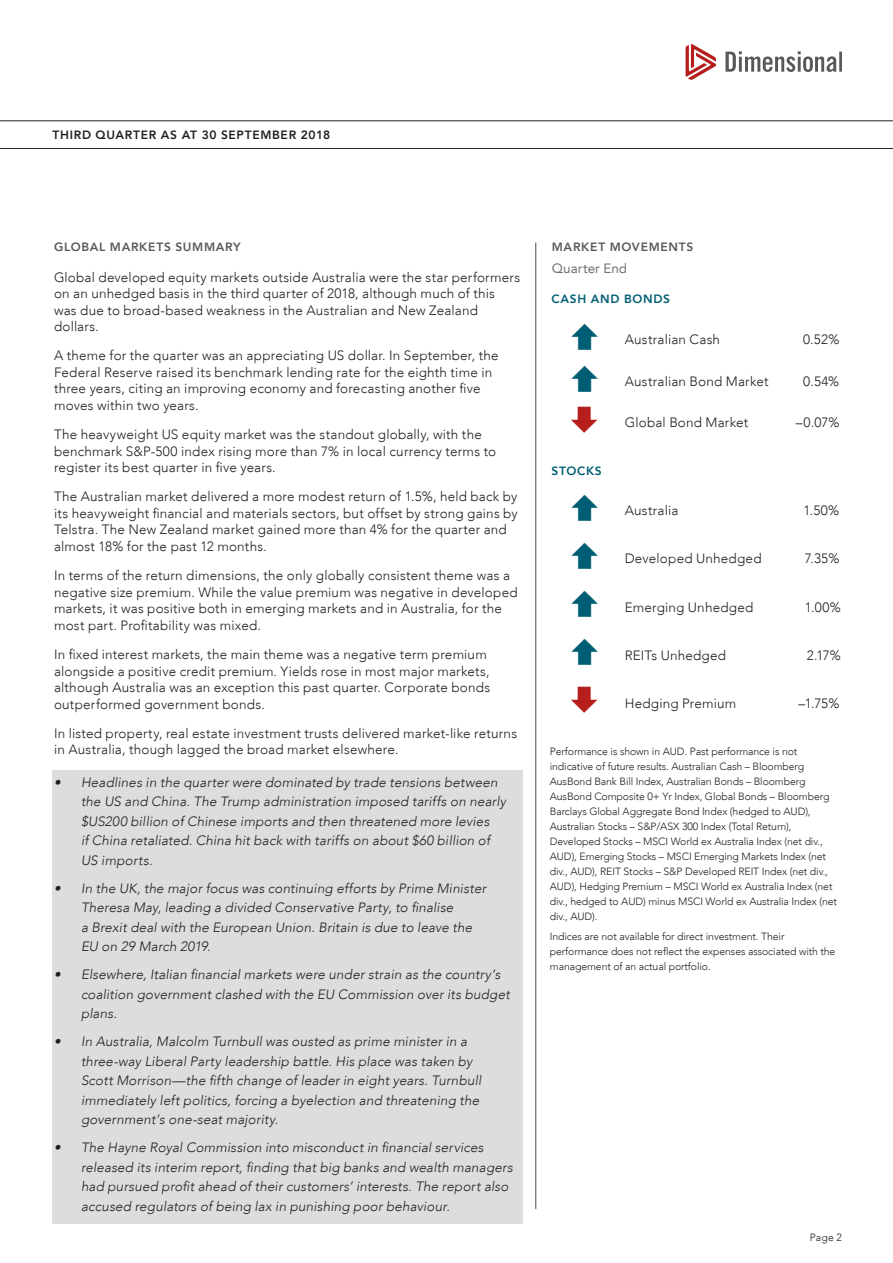
<style>
.page{position:relative;width:893px;height:1263px;background:#fff}
.page>*{position:absolute;margin:0;border:0;box-sizing:border-box;transform-origin:0 0}
.Body_9pt_12{font:300 13.5px/16.5px "Avenir LT";letter-spacing:.015em;color:#231f20}
.t1{font:italic 300 13.5px/19.5px "Avenir LT";letter-spacing:.01em;color:#231f20}
.t2{font:13.5px "Avenir LT";color:#727272}
.Header_1{font:800 12px "Avenir LT";letter-spacing:.06em;color:#595959}
.t3{font:800 12px "Avenir LT";letter-spacing:.055em;color:#231f20}
.Heading_2{font:800 12px "Avenir LT";letter-spacing:.06em;color:#005e74}
.Table_Footnote{font:300 10.5px/15px "Avenir LT";letter-spacing:-.01em;color:#231f20}
</style>
<div class="page">
<svg style="left:686px;top:44px;width:30px;height:36px"></svg>
<svg style="left:725px;top:51px;width:117px;height:21px"></svg>
<hr style="left:0;top:121px;width:893px;height:1px;background:#231f20">
<hr style="left:0;top:148px;width:893px;height:1px;background:#231f20">
<hr style="left:535px;top:242px;width:1px;height:967px;background:#4b4c4d">
<div style="left:52px;top:770px;width:470px;height:454px;background:#dcdddf"></div>
<p class="t3" style="left:53px;top:128px;width:279px">THIRD QUARTER AS AT 30 SEPTEMBER 2018</p>
<p class="Header_1" style="left:54px;top:240px;width:188px">GLOBAL MARKETS SUMMARY</p>
<p class="Body_9pt_12" style="left:54px;top:269px;width:468px">Global developed equity markets outside Australia were the star performers on an unhedged basis in the third quarter of 2018, although much of this was due to broad-based weakness in the Australian and New Zealand dollars.</p>
<p class="Body_9pt_12" style="left:54px;top:348px;width:446px">A theme for the quarter was an appreciating US dollar. In September, the Federal Reserve raised its benchmark lending rate for the eighth time in three years, citing an improving economy and forecasting another five moves within two years.</p>
<p class="Body_9pt_12" style="left:54px;top:426px;width:444px">The heavyweight US equity market was the standout globally, with the benchmark S&amp;P-500 index rising more than 7% in local currency terms to register its best quarter in five years.</p>
<p class="Body_9pt_12" style="left:54px;top:489px;width:465px">The Australian market delivered a more modest return of 1.5%, held back by its heavyweight financial and materials sectors, but offset by strong gains by Telstra. The New Zealand market gained more than 4% for the quarter and almost 18% for the past 12 months.</p>
<p class="Body_9pt_12" style="left:54px;top:567px;width:465px">In terms of the return dimensions, the only globally consistent theme was a negative size premium. While the value premium was negative in developed markets, it was positive both in emerging markets and in Australia, for the most part. Profitability was mixed.</p>
<p class="Body_9pt_12" style="left:54px;top:646px;width:438px">In fixed interest markets, the main theme was a negative term premium alongside a positive credit premium. Yields rose in most major markets, although Australia was an exception this past quarter. Corporate bonds outperformed government bonds.</p>
<p class="Body_9pt_12" style="left:54px;top:725px;width:465px">In listed property, real estate investment trusts delivered market-like returns in Australia, though lagged the broad market elsewhere.</p>
<p class="t1" style="left:81px;top:772px;width:427px;text-indent:-27px">• Headlines in the quarter were dominated by trade tensions between the US and China. The Trump administration imposed tariffs on nearly $US200 billion of Chinese imports and then threatened more levies<br>if China retaliated. China hit back with tariffs on about $60 billion of US imports.</p>
<p class="t1" style="left:81px;top:878px;width:407px;text-indent:-27px">• In the UK, the major focus was continuing efforts by Prime Minister Theresa May, leading a divided Conservative Party, to finalise<br>a Brexit deal with the European Union. Britain is due to leave the EU on 29 March 2019.</p>
<p class="t1" style="left:81px;top:965px;width:430px;text-indent:-27px">• Elsewhere, Italian financial markets were under strain as the country’s coalition government clashed with the EU Commission over its budget plans.</p>
<p class="t1" style="left:81px;top:1032px;width:402px;text-indent:-27px">• In Australia, Malcolm Turnbull was ousted as prime minister in a three-way Liberal Party leadership battle. His place was taken by Scott Morrison—the fifth change of leader in eight years. Turnbull immediately left politics, forcing a byelection and threatening the government’s one-seat majority.</p>
<p class="t1" style="left:81px;top:1138px;width:433px;text-indent:-27px">• The Hayne Royal Commission into misconduct in financial services released its interim report, finding that big banks and wealth managers had pursued profit ahead of their customers’ interests. The report also accused regulators of being lax in punishing poor behaviour.</p>
<p class="Header_1" style="left:552px;top:240px;width:143px">MARKET MOVEMENTS</p>
<p class="t2" style="left:552px;top:260px;width:77px">Quarter End</p>
<p class="Heading_2" style="left:551px;top:291px;width:120px">CASH AND BONDS</p>
<p class="Body_9pt_12" style="left:625px;top:331px;width:97px">Australian Cash</p>
<p class="Body_9pt_12" style="left:803px;top:331px;width:38px">0.52%</p>
<p class="Body_9pt_12" style="left:625px;top:373px;width:145px">Australian Bond Market</p>
<p class="Body_9pt_12" style="left:803px;top:373px;width:38px">0.54%</p>
<p class="Heading_2" style="left:551px;top:464px;width:52px">STOCKS</p>
<p class="Body_9pt_12" style="left:625px;top:414px;width:125px">Global Bond Market</p>
<p class="Body_9pt_12" style="left:796px;top:414px;width:45px">–0.07%</p>
<p class="Body_9pt_12" style="left:625px;top:502px;width:55px">Australia</p>
<p class="Body_9pt_12" style="left:803px;top:502px;width:37px">1.50%</p>
<p class="Body_9pt_12" style="left:625px;top:551px;width:138px">Developed Unhedged</p>
<p class="Body_9pt_12" style="left:805px;top:551px;width:36px">7.35%</p>
<p class="Body_9pt_12" style="left:625px;top:599px;width:130px">Emerging Unhedged</p>
<p class="Body_9pt_12" style="left:805px;top:599px;width:38px">1.00%</p>
<p class="Body_9pt_12" style="left:625px;top:647px;width:103px">REITs Unhedged</p>
<p class="Body_9pt_12" style="left:807px;top:647px;width:35px">2.17%</p>
<p class="Body_9pt_12" style="left:625px;top:695px;width:113px">Hedging Premium</p>
<p class="Body_9pt_12" style="left:798px;top:695px;width:42px">–1.75%</p>
<p class="Table_Footnote" style="left:550px;top:744px;width:289px">Performance is shown in AUD. Past performance is not indicative of future results. Australian Cash – Bloomberg AusBond Bank Bill Index, Australian Bonds – Bloomberg AusBond Composite 0+ Yr Index, Global Bonds – Bloomberg Barclays Global Aggregate Bond Index (hedged to AUD), Australian Stocks – S&amp;P/ASX 300 Index (Total Return), Developed Stocks – MSCI World ex Australia Index (net div., AUD), Emerging Stocks – MSCI Emerging Markets Index (net div., AUD), REIT Stocks – S&amp;P Developed REIT Index (net div., AUD), Hedging Premium – MSCI World ex Australia Index (net div., hedged to AUD) minus MSCI World ex Australia Index (net div., AUD).</p>
<p class="Table_Footnote" style="left:550px;top:928px;width:287px">Indices are not available for direct investment. Their performance does not reflect the expenses associated with the management of an actual portfolio.</p>
<p class="Table_Footnote" style="left:810px;top:1230px;width:34px">Page 2</p>
</div>
